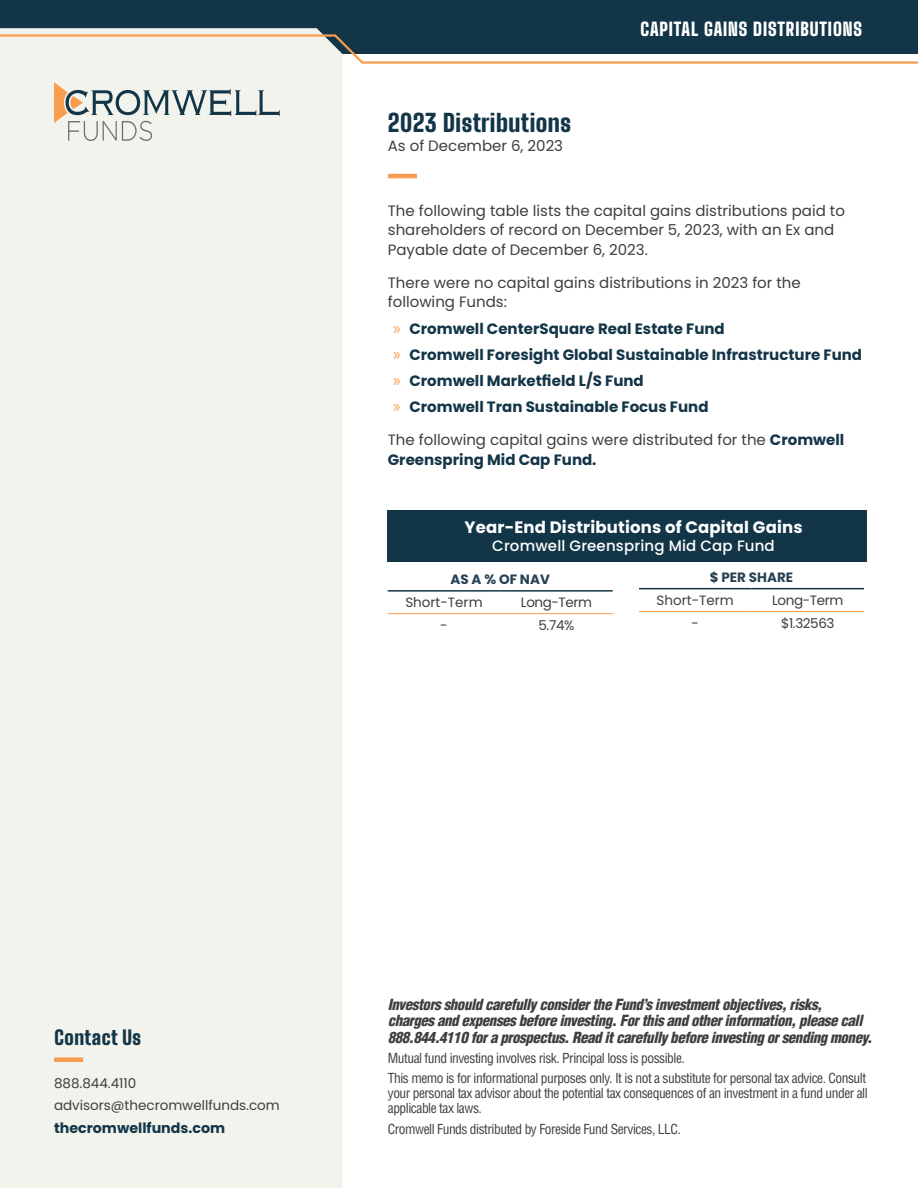
<style>
.page{position:relative;width:918px;height:1188px;background:#fff}
.page>*{position:absolute;margin:0;border:0;box-sizing:border-box;transform-origin:0 0}
.t1{font:900 24px "Big Shoulders Display";letter-spacing:.02em;color:#133548}
.t2{font:900 19.5px "Big Shoulders Display";letter-spacing:.025em;color:#133548}
.t3{font:900 18px "Big Shoulders Display";letter-spacing:.05em;color:#fff}
.Body{font:700 16.5px "Poppins";letter-spacing:.01em;color:#fff}
.Body-2{font:15px/19.5px "Poppins";color:#3e3e3f}
.t4{font:italic 900 condensed 15px/16.5px "Helvetica LT Std";letter-spacing:-.03em;color:#3e3e3f}
.t5{font:700 15px "Poppins";color:#133548}
.Body-3{font:500 15px "Poppins";letter-spacing:.01em;color:#fff}
.t6{font:700 14.25px "Poppins";color:#133548}
.t7{font:condensed 13.5px/15px "Helvetica LT Std";letter-spacing:-.035em;color:#3e3e3f}
.Body-4{font:13.5px/22.4px "Poppins";color:#3e3e3f}
.t8{font:700 13.5px "Poppins";color:#264153}
.Body-5{font:13.5px "Poppins";letter-spacing:-.03em;color:#3e3e3f}
.s1{font-family:"Myriad Pro";font-weight:400;font-size:18px;color:#f89d4f}
.s2{font-weight:700;color:#133548}
</style>
<div class="page">
<div style="left:0;top:65px;width:343px;height:1123px;background:#f3f3ed"></div>
<svg style="left:54px;top:82px;width:226px;height:59px;background:#d3d4cf"></svg>
<div style="left:0;top:0;width:918px;height:33px;background:#133548"></div>
<svg style="left:0;top:33px;width:918px;height:32px"></svg>
<hr style="left:388px;top:174px;width:29px;height:4px;background:#f89d4f">
<div style="left:54px;top:1057px;width:29px;height:5px;background:#f89d4f"></div>
<div style="left:387px;top:510px;width:479px;height:52px;background:#133548"></div>
<hr style="left:388px;top:613px;width:112px;height:1px;background:#f89d4f">
<hr style="left:500px;top:613px;width:113px;height:1px;background:#f89d4f">
<hr style="left:388px;top:590px;width:112px;height:2px;background:#133548">
<hr style="left:500px;top:590px;width:113px;height:2px;background:#133548">
<hr style="left:639px;top:611px;width:113px;height:1px;background:#f89d4f">
<hr style="left:752px;top:611px;width:112px;height:1px;background:#f89d4f">
<hr style="left:639px;top:588px;width:113px;height:1px;background:#133548">
<hr style="left:752px;top:588px;width:112px;height:1px;background:#133548">
<p class="t1" style="left:388px;top:106px;width:185px">2023 Distributions</p>
<p class="Body-2" style="left:388px;top:136px;width:177px">As of December 6, 2023</p>
<h3 class="t3" style="left:640px;top:17px;width:223px">CAPITAL GAINS DISTRIBUTIONS</h3>
<p class="Body-2" style="left:388px;top:201px;width:459px">The following table lists the capital gains distributions paid to shareholders of record on December 5, 2023, with an Ex and<br>Payable date of December 6, 2023.</p>
<p class="Body-2" style="left:388px;top:273px;width:415px">There were no capital gains distributions in 2023 for the following Funds:</p>
<p class="t5" style="left:393px;top:320px;width:333px"><span class="s1">»</span> Cromwell CenterSquare Real Estate Fund</p>
<p class="t5" style="left:393px;top:346px;width:470px"><span class="s1">»</span> Cromwell Foresight Global Sustainable Infrastructure Fund</p>
<p class="t5" style="left:393px;top:372px;width:252px"><span class="s1">»</span> Cromwell Marketfield L/S Fund</p>
<p class="t5" style="left:393px;top:398px;width:317px"><span class="s1">»</span> Cromwell Tran Sustainable Focus Fund</p>
<p class="Body-2" style="left:388px;top:430px;width:458px">The following capital gains were distributed for the <span class="s2">Cromwell<br>Greenspring Mid Cap Fund.</span></p>
<p class="Body" style="left:465px;top:518px;width:340px">Year-End Distributions of Capital Gains</p>
<p class="Body-3" style="left:492px;top:537px;width:284px">Cromwell Greenspring Mid Cap Fund</p>
<p class="t8" style="left:451px;top:572px;width:101px">AS A % OF NAV</p>
<p class="Body-4" style="left:405px;top:591px;width:79px">Short-Term</p>
<p class="Body-5" style="left:521px;top:595px;width:73px">Long-Term</p>
<p class="Body-4" style="left:440px;top:614px;width:9px">-</p>
<p class="Body-4" style="left:539px;top:614px;width:37px">5.74%</p>
<p class="t8" style="left:710px;top:570px;width:85px">$ PER SHARE</p>
<p class="Body-4" style="left:657px;top:589px;width:79px">Short-Term</p>
<p class="Body-5" style="left:772px;top:592px;width:73px">Long-Term</p>
<p class="Body-4" style="left:692px;top:612px;width:9px">-</p>
<p class="Body-4" style="left:781px;top:612px;width:55px">$1.32563</p>
<p class="t2" style="left:54px;top:1024px;width:88px">Contact Us</p>
<p class="Body-4" style="left:54px;top:1072px;width:227px">888.844.4110 advisors@thecromwellfunds.com</p>
<p class="t6" style="left:54px;top:1119px;width:173px">thecromwellfunds.com</p>
<p class="t4" style="left:388px;top:996px;width:486px">Investors should carefully consider the Fund’s investment objectives, risks, charges and expenses before investing. For this and other information, please call<br>888.844.4110 for a prospectus. Read it carefully before investing or sending money.</p>
<p class="t7" style="left:388px;top:1050px;width:299px">Mutual fund investing involves risk. Principal loss is possible.</p>
<p class="t7" style="left:388px;top:1071px;width:482px">This memo is for informational purposes only. It is not a substitute for personal tax advice. Consult your personal tax advisor about the potential tax consequences of an investment in a fund under all applicable tax laws.</p>
<p class="t7" style="left:388px;top:1121px;width:295px">Cromwell Funds distributed by Foreside Fund Services, LLC.</p>
</div>
